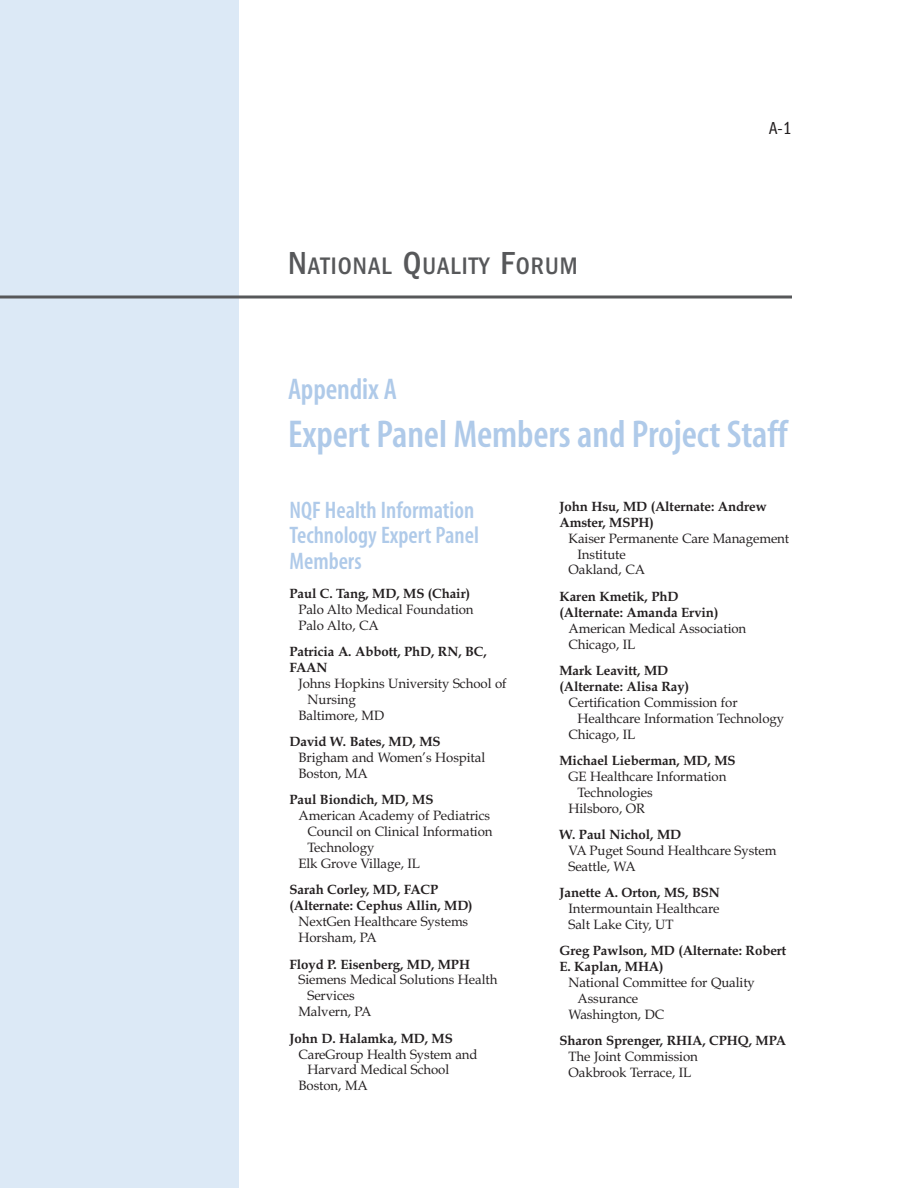
<style>
.page{position:relative;width:918px;height:1188px;background:#fff}
.page>*{position:absolute;margin:0;border:0;box-sizing:border-box;transform-origin:0 0}
.t1{font:39px "Myriad MM.565.300";letter-spacing:-.005em;color:#afcae9}
.t2{font:30px "Myriad MM.565.300";letter-spacing:-.005em;color:#afcae9}
.t3{font:500 condensed 24.75px "Franklin Gothic";letter-spacing:.04em;color:#57585a}
.t4{font:24px/25.5px "Myriad MM.565.300";color:#afcae9}
.t5{font:condensed 18px "Franklin Gothic";color:#231f20}
.t6{font:13.5px/15.9px "Book Antiqua";letter-spacing:-.005em;color:#231f20}
.t7{font:700 13.5px/15.9px "Book Antiqua";letter-spacing:-.005em;color:#231f20}
.s1{font-size:33px}
</style>
<div class="page">
<div style="left:0;top:0;width:238px;height:1188px;background:#dce9f6"></div>
<hr style="left:0;top:296px;width:792px;height:2px;background:#57585a">
<h3 class="t3" style="left:288px;top:258px;width:291px"><span class="s1">N</span>ATIONAL <span class="s1">Q</span>UALITY <span class="s1">F</span>ORUM</h3>
<h3 class="t5" style="left:769px;top:122px;width:25px">A-1</h3>
<h2 class="t2" style="left:288px;top:378px;width:111px">Appendix A</h2>
<h1 class="t1" style="left:288px;top:420px;width:501px">Expert Panel Members and Project Staff</h1>
<h3 class="t4" style="left:290px;top:499px;width:191px">NQF Health Information<br>Technology Expert Panel<br>Members</h3>
<p class="t7" style="left:290px;top:585px;width:182px">Paul C. Tang, MD, MS (Chair)</p>
<p class="t6" style="left:298px;top:601px;width:177px">Palo Alto Medical Foundation<br>Palo Alto, CA</p>
<p class="t7" style="left:290px;top:644px;width:199px">Patricia A. Abbott, PhD, RN, BC,<br>FAAN</p>
<p class="t6" style="left:298px;top:675px;width:210px">Johns Hopkins University School of</p>
<p class="t6" style="left:307px;top:691px;width:50px">Nursing</p>
<p class="t6" style="left:298px;top:707px;width:87px">Baltimore, MD</p>
<p class="t7" style="left:290px;top:734px;width:153px">David W. Bates, MD, MS</p>
<p class="t6" style="left:298px;top:749px;width:188px">Brigham and Women’s Hospital<br>Boston, MA</p>
<p class="t7" style="left:290px;top:792px;width:146px">Paul Biondich, MD, MS</p>
<p class="t6" style="left:298px;top:808px;width:193px">American Academy of Pediatrics</p>
<p class="t6" style="left:307px;top:824px;width:187px">Council on Clinical Information</p>
<p class="t6" style="left:307px;top:839px;width:68px">Technology</p>
<p class="t6" style="left:298px;top:855px;width:123px">Elk Grove Village, IL</p>
<p class="t7" style="left:290px;top:882px;width:185px">Sarah Corley, MD, FACP (Alternate: Cephus Allin, MD)</p>
<p class="t6" style="left:298px;top:914px;width:171px">NextGen Healthcare Systems<br>Horsham, PA</p>
<p class="t7" style="left:290px;top:956px;width:182px">Floyd P. Eisenberg, MD, MPH</p>
<p class="t6" style="left:298px;top:972px;width:200px">Siemens Medical Solutions Health</p>
<p class="t6" style="left:307px;top:988px;width:49px">Services</p>
<p class="t6" style="left:298px;top:1004px;width:75px">Malvern, PA</p>
<p class="t7" style="left:290px;top:1030px;width:165px">John D. Halamka, MD, MS</p>
<p class="t6" style="left:298px;top:1046px;width:181px">CareGroup Health System and</p>
<p class="t6" style="left:307px;top:1062px;width:143px">Harvard Medical School</p>
<p class="t6" style="left:298px;top:1078px;width:71px">Boston, MA</p>
<p class="t7" style="left:560px;top:498px;width:209px">John Hsu, MD (Alternate: Andrew<br>Amster, MSPH)</p>
<p class="t6" style="left:568px;top:530px;width:222px">Kaiser Permanente Care Management</p>
<p class="t6" style="left:577px;top:546px;width:50px">Institute</p>
<p class="t6" style="left:568px;top:562px;width:78px">Oakland, CA</p>
<p class="t7" style="left:560px;top:588px;width:160px">Karen Kmetik, PhD (Alternate: Amanda Ervin)</p>
<p class="t6" style="left:568px;top:620px;width:179px">American Medical Association<br>Chicago, IL</p>
<p class="t7" style="left:560px;top:662px;width:131px">Mark Leavitt, MD (Alternate: Alisa Ray)</p>
<p class="t6" style="left:568px;top:694px;width:171px">Certification Commission for</p>
<p class="t6" style="left:577px;top:710px;width:208px">Healthcare Information Technology</p>
<p class="t6" style="left:568px;top:726px;width:68px">Chicago, IL</p>
<p class="t7" style="left:560px;top:752px;width:178px">Michael Lieberman, MD, MS</p>
<p class="t6" style="left:568px;top:768px;width:159px">GE Healthcare Information</p>
<p class="t6" style="left:577px;top:784px;width:77px">Technologies</p>
<p class="t6" style="left:568px;top:800px;width:78px">Hilsboro, OR</p>
<p class="t7" style="left:560px;top:826px;width:123px">W. Paul Nichol, MD</p>
<p class="t6" style="left:568px;top:842px;width:209px">VA Puget Sound Healthcare System<br>Seattle, WA</p>
<p class="t7" style="left:560px;top:885px;width:162px">Janette A. Orton, MS, BSN</p>
<p class="t6" style="left:568px;top:900px;width:152px">Intermountain Healthcare<br>Salt Lake City, UT</p>
<p class="t7" style="left:560px;top:943px;width:228px">Greg Pawlson, MD (Alternate: Robert<br>E. Kaplan, MHA)</p>
<p class="t6" style="left:568px;top:975px;width:188px">National Committee for Quality</p>
<p class="t6" style="left:577px;top:990px;width:62px">Assurance</p>
<p class="t6" style="left:568px;top:1006px;width:97px">Washington, DC</p>
<p class="t7" style="left:560px;top:1033px;width:228px">Sharon Sprenger, RHIA, CPHQ, MPA</p>
<p class="t6" style="left:568px;top:1049px;width:131px">The Joint Commission<br>Oakbrook Terrace, IL</p>
</div>
